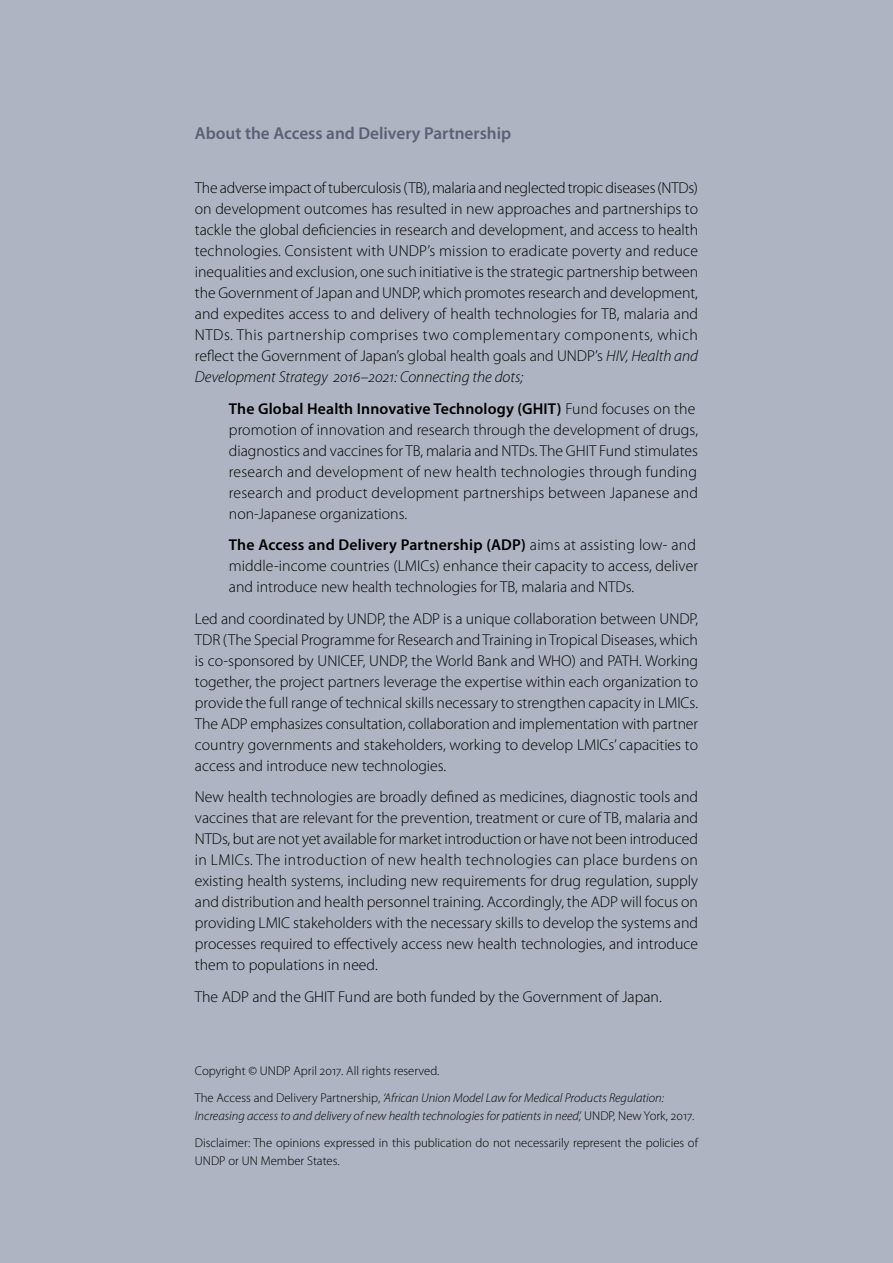
<style>
.page{position:relative;width:893px;height:1263px;background:#aeb4c2}
.page>*{position:absolute;margin:0;border:0;box-sizing:border-box;transform-origin:0 0}
.t1{font:600 17.25px "Myriad Pro";color:#596176}
.t2{font:300 15.75px/21px "Myriad Pro";color:#000;text-align:justify}
.t3{font:300 12.75px/27px "Myriad Pro";color:#000}
.s1{font-style:italic}
.s2{font-weight:600}
</style>
<div class="page">
<p class="t1" style="left:195px;top:122px;width:318px">About the Access and Delivery Partnership</p>
<p class="t2" style="left:195px;top:178px;width:505px">The adverse impact of tuberculosis (TB), malaria and neglected tropic diseases (NTDs) on development outcomes has resulted in new approaches and partnerships to tackle the global deficiencies in research and development, and access to health technologies. Consistent with UNDP’s mission to eradicate poverty and reduce inequalities and exclusion, one such initiative is the strategic partnership between the Government of Japan and UNDP, which promotes research and development, and expedites access to and delivery of health technologies for TB, malaria and NTDs. This partnership comprises two complementary components, which reflect the Government of Japan’s global health goals and UNDP’s <span class="s1">HIV, Health and Development Strategy 2016–2021: Connecting the dots;</span></p>
<p class="t2" style="left:229px;top:398px;width:471px;text-align:left"><span class="s2">The Global Health Innovative Technology (GHIT)</span> Fund focuses on the promotion of innovation and research through the development of drugs, diagnostics and vaccines for TB, malaria and NTDs. The GHIT Fund stimulates research and development of new health technologies through funding research and product development partnerships between Japanese and non-Japanese organizations.</p>
<p class="t2" style="left:229px;top:534px;width:471px;text-align:left"><span class="s2">The Access and Delivery Partnership (ADP)</span> aims at assisting low- and middle-income countries (LMICs) enhance their capacity to access, deliver and introduce new health technologies for TB, malaria and NTDs.</p>
<p class="t2" style="left:195px;top:608px;width:505px">Led and coordinated by UNDP, the ADP is a unique collaboration between UNDP, TDR (The Special Programme for Research and Training in Tropical Diseases, which is co-sponsored by UNICEF, UNDP, the World Bank and WHO) and PATH. Working together, the project partners leverage the expertise within each organization to provide the full range of technical skills necessary to strengthen capacity in LMICs.<br>The ADP emphasizes consultation, collaboration and implementation with partner country governments and stakeholders, working to develop LMICs’ capacities to access and introduce new technologies.</p>
<p class="t2" style="left:195px;top:786px;width:505px">New health technologies are broadly defined as medicines, diagnostic tools and vaccines that are relevant for the prevention, treatment or cure of TB, malaria and NTDs, but are not yet available for market introduction or have not been introduced in LMICs. The introduction of new health technologies can place burdens on existing health systems, including new requirements for drug regulation, supply and distribution and health personnel training. Accordingly, the ADP will focus on providing LMIC stakeholders with the necessary skills to develop the systems and processes required to effectively access new health technologies, and introduce them to populations in need.</p>
<p class="t2" style="left:195px;top:986px;width:468px">The ADP and the GHIT Fund are both funded by the Government of Japan.</p>
<p class="t3" style="left:195px;top:1058px;width:471px">Copyright © UNDP April 2017. All rights reserved.<br>The Access and Delivery Partnership, <span class="s1">‘African Union Model Law for Medical Products Regulation:</span></p>
<p class="t3" style="left:195px;top:1103px;width:505px"><span class="s1">Increasing access to and delivery of new health technologies for patients in need’,</span> UNDP, New York, 2017.<br>Disclaimer: The opinions expressed in this publication do not necessarily represent the policies of</p>
<p class="t3" style="left:195px;top:1148px;width:146px">UNDP or UN Member States.</p>
</div>
